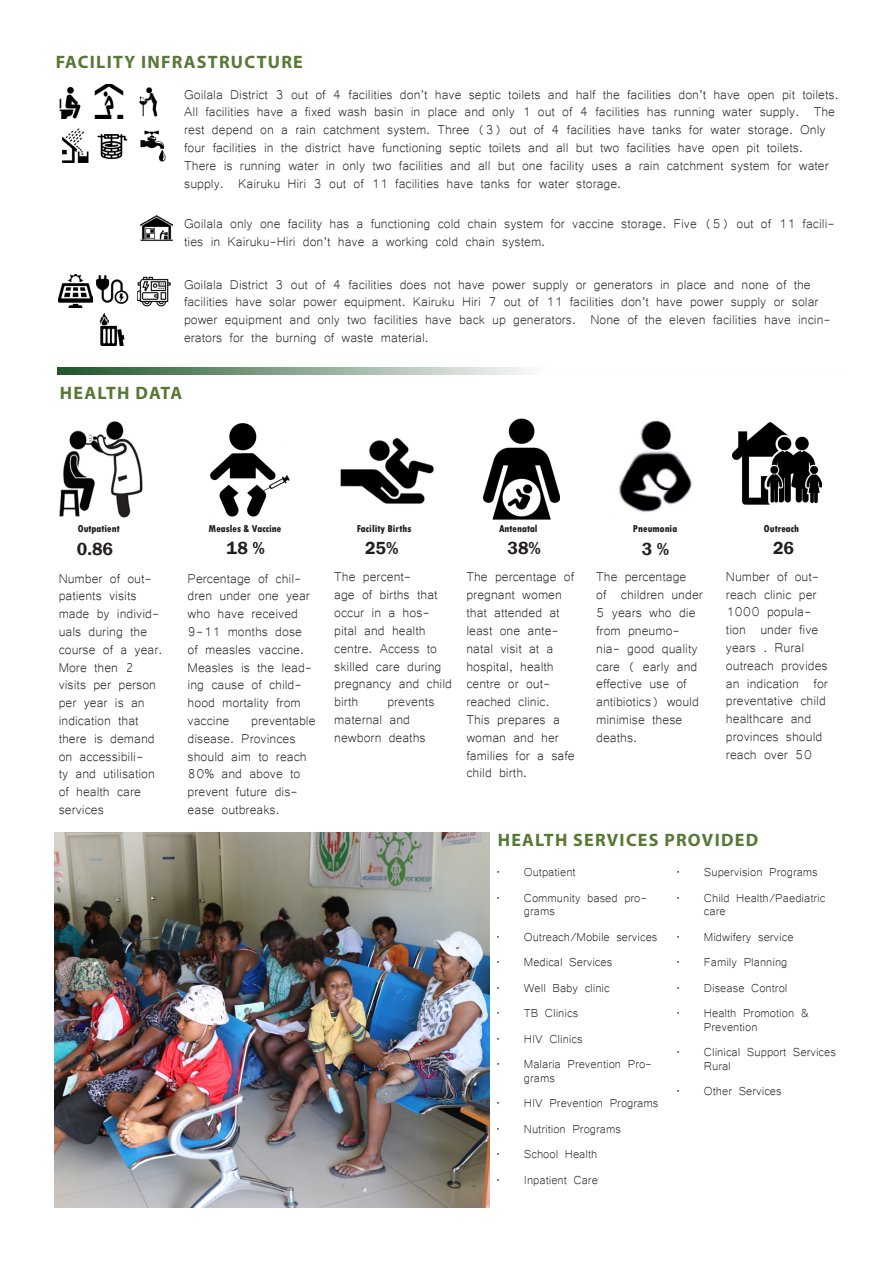
<style>
.page{position:relative;width:893px;height:1263px;background:#fff}
.page>*{position:absolute;margin:0;border:0;box-sizing:border-box;transform-origin:0 0}
.t1{font:700 18px "Myriad Pro";letter-spacing:.07em;color:#577935}
.t2{font:600 18px "Franklin Gothic";color:#231f20}
.t3{font:16.5px/17.9px "Microsoft Yi Baiti";color:#231f20}
.t4{font:15px/13.5px "Microsoft Yi Baiti";color:#231f20}
.t5{font:800 condensed 10.5px "Tw Cen";color:#231f20}
</style>
<div class="page">
<img style="left:139px;top:87px;width:19px;height:30px">
<img style="left:59px;top:88px;width:22px;height:31px">
<img style="left:94px;top:84px;width:30px;height:35px">
<img style="left:140px;top:130px;width:26px;height:32px">
<img style="left:62px;top:129px;width:27px;height:33px">
<img style="left:97px;top:134px;width:30px;height:26px">
<img style="left:97px;top:276px;width:32px;height:28px">
<img style="left:138px;top:276px;width:33px;height:31px">
<img style="left:58px;top:274px;width:34px;height:33px">
<img style="left:99px;top:313px;width:26px;height:33px">
<img style="left:140px;top:215px;width:33px;height:26px">
<svg style="left:57px;top:367px;width:472px;height:8px;background:#89a58e"></svg>
<img style="left:60px;top:421px;width:82px;height:96px">
<img style="left:210px;top:423px;width:80px;height:94px">
<img style="left:340px;top:438px;width:94px;height:66px">
<img style="left:483px;top:419px;width:76px;height:100px">
<img style="left:619px;top:420px;width:73px;height:92px">
<img style="left:732px;top:422px;width:90px;height:83px">
<img style="left:54px;top:833px;width:436px;height:374px">
<p class="t1" style="left:56px;top:50px;width:249px">FACILITY INFRASTRUCTURE</p>
<p class="t3" style="left:184px;top:84px;width:656px">Goilala District 3 out of 4 facilities don’t have septic toilets and half the facilities don’t have open pit toilets.<br>All facilities have a fixed wash basin in place and only 1 out of 4 facilities has running water supply. The rest depend on a rain catchment system. Three (3) out of 4 facilities have tanks for water storage. Only four facilities in the district have functioning septic toilets and all but two facilities have open pit toilets.<br>There is running water in only two facilities and all but one facility uses a rain catchment system for water supply. Kairuku Hiri 3 out of 11 facilities have tanks for water storage.</p>
<p class="t3" style="left:184px;top:213px;width:652px">Goilala only one facility has a functioning cold chain system for vaccine storage. Five (5) out of 11 facili&shy;ties in Kairuku-Hiri don’t have a working cold chain system.</p>
<p class="t3" style="left:184px;top:274px;width:648px">Goilala District 3 out of 4 facilities does not have power supply or generators in place and none of the facilities have solar power equipment. Kairuku Hiri 7 out of 11 facilities don’t have power supply or solar power equipment and only two facilities have back up generators. None of the eleven facilities have incin&shy;erators for the burning of waste material.</p>
<p class="t1" style="left:60px;top:381px;width:124px">HEALTH DATA</p>
<p class="t5" style="left:78px;top:522px;width:43px">Outpatient</p>
<p class="t5" style="left:209px;top:522px;width:74px">Measles &amp; Vaccine</p>
<p class="t5" style="left:357px;top:522px;width:56px">Facility Births</p>
<p class="t5" style="left:499px;top:522px;width:40px">Antenatal</p>
<p class="t5" style="left:633px;top:522px;width:46px">Pneumonia</p>
<p class="t5" style="left:764px;top:523px;width:37px">Outreach</p>
<p class="t2" style="left:77px;top:538px;width:38px">0.86</p>
<p class="t2" style="left:227px;top:537px;width:40px">18 %</p>
<p class="t2" style="left:365px;top:537px;width:35px">25%</p>
<p class="t2" style="left:507px;top:537px;width:35px">38%</p>
<p class="t2" style="left:642px;top:537px;width:29px">3 %</p>
<p class="t2" style="left:773px;top:537px;width:23px">26</p>
<p class="t3" style="left:59px;top:568px;width:105px">Number of out&shy;patients visits made by individ&shy;uals during the course of a year.<br>More then 2 visits per person per year is an indication that there is demand on accessibili-<br>ty and utilisation of health care services</p>
<p class="t3" style="left:188px;top:568px;width:126px">Percentage of chil&shy;dren under one year who have received<br>9-11 months dose of measles vaccine.<br>Measles is the lead&shy;ing cause of child&shy;hood mortality from vaccine</p>
<p class="t3" style="left:726px;top:566px;width:104px">Number of out&shy;reach clinic per<br>1000 popula&shy;tion under five years . Rural outreach provides an indication for preventative child healthcare and provinces should reach over 50</p>
<p class="t3" style="left:466px;top:567px;width:110px">The percentage of pregnant women that attended at least one ante&shy;natal visit at a hospital, health centre or out&shy;reached clinic.<br>This prepares a woman and her families for a safe child birth.</p>
<p class="t3" style="left:334px;top:567px;width:119px">The percent-<br>age of births that occur in a hos&shy;pital and health centre. Access to skilled care during pregnancy and child birth</p>
<p class="t3" style="left:596px;top:567px;width:108px">The percentage<br>of children under<br>5 years who die from pneumo&shy;nia- good quality care ( early and effective use of antibiotics) would minimise these deaths.</p>
<p class="t3" style="left:334px;top:691px;width:102px;text-indent:53px">prevents maternal and newborn deaths</p>
<p class="t3" style="left:188px;top:710px;width:129px;text-indent:64px">preventable disease. Provinces should aim to reach<br>80% and above to prevent future dis&shy;ease outbreaks.</p>
<p class="t1" style="left:498px;top:829px;width:262px">HEALTH SERVICES PROVIDED</p>
<p class="t4" style="left:497px;top:864px;width:80px">• Outpatient</p>
<p class="t4" style="left:524px;top:890px;width:125px;text-indent:-27px">• Community based pro&shy;grams</p>
<p class="t4" style="left:497px;top:929px;width:162px">• Outreach/Mobile services</p>
<p class="t4" style="left:497px;top:954px;width:117px">• Medical Services</p>
<p class="t4" style="left:497px;top:980px;width:114px">• Well Baby clinic</p>
<p class="t4" style="left:497px;top:1005px;width:83px">• TB Clinics</p>
<p class="t4" style="left:497px;top:1031px;width:87px">• HIV Clinics</p>
<p class="t4" style="left:524px;top:1056px;width:130px;text-indent:-27px">• Malaria Prevention Pro&shy;grams</p>
<p class="t4" style="left:497px;top:1095px;width:163px">• HIV Prevention Programs</p>
<p class="t4" style="left:497px;top:1121px;width:126px">• Nutrition Programs</p>
<p class="t4" style="left:497px;top:1146px;width:102px">• School Health</p>
<p class="t4" style="left:497px;top:1172px;width:103px">• Inpatient Care</p>
<p class="t4" style="left:677px;top:864px;width:142px">• Supervision Programs</p>
<p class="t4" style="left:704px;top:890px;width:123px;text-indent:-27px">• Child Health/Paediatric care</p>
<p class="t4" style="left:677px;top:929px;width:118px">• Midwifery service</p>
<p class="t4" style="left:677px;top:954px;width:112px">• Family Planning</p>
<p class="t4" style="left:677px;top:980px;width:112px">• Disease Control</p>
<p class="t4" style="left:704px;top:1005px;width:107px;text-indent:-27px">• Health Promotion &amp;<br>Prevention</p>
<p class="t4" style="left:704px;top:1044px;width:134px;text-indent:-27px">• Clinical Support Services<br>Rural</p>
<p class="t4" style="left:677px;top:1083px;width:106px">• Other Services</p>
</div>
